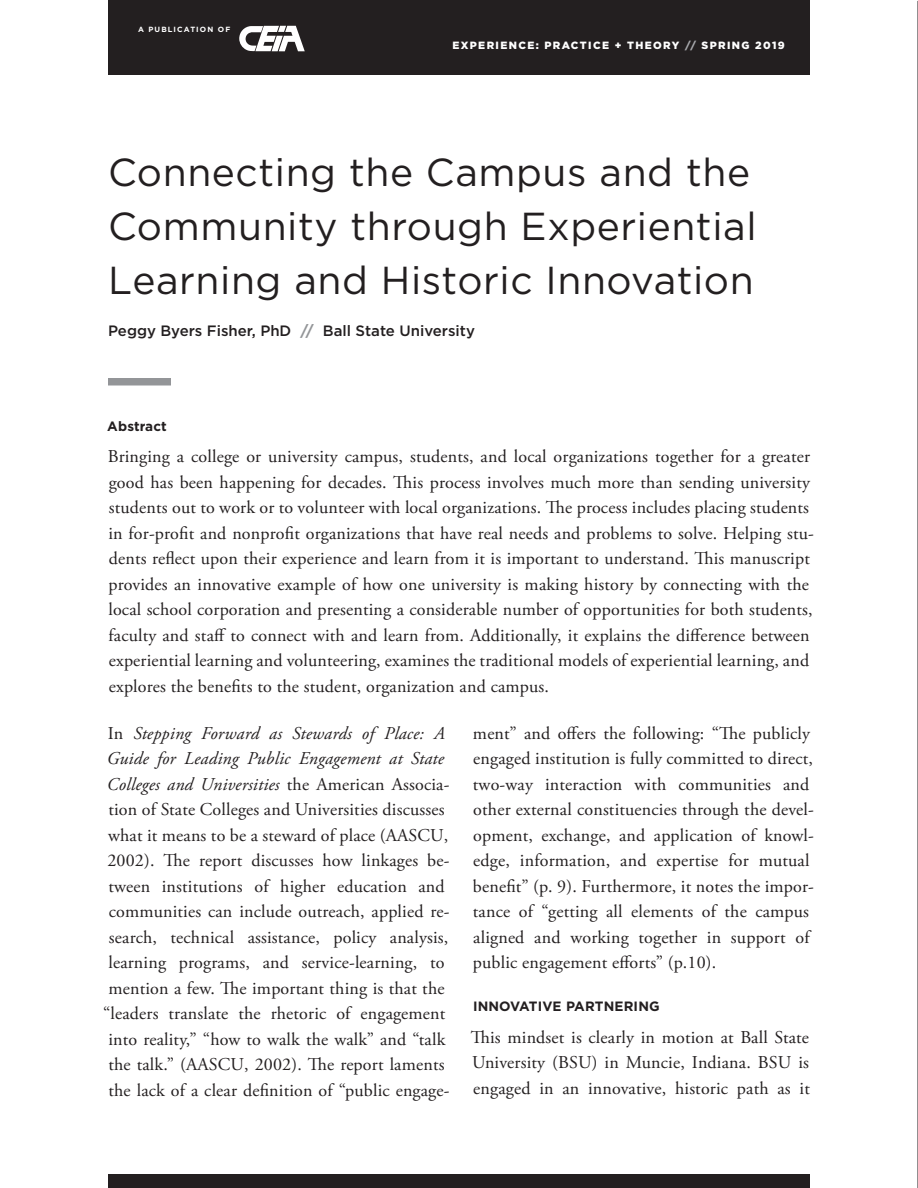
<style>
.page{position:relative;width:918px;height:1188px;background:#fff}
.page>*{position:absolute;margin:0;border:0;box-sizing:border-box;transform-origin:0 0}
.t1{font:39px/54px "Gotham";letter-spacing:.015em;color:#231f20}
.t2{font:18px/25.5px "Adobe Garamond Pro";letter-spacing:.01em;color:#231f20}
.t3{font:500 15px "Gotham";color:#231f20}
.t4{font:700 13.5px "Gotham";letter-spacing:.01em;color:#231f20}
.t5{font:900 10.5px "Gotham";letter-spacing:.13em;color:#fff}
.t6{font:700 7.5px "Gotham";letter-spacing:.15em;color:#fff}
.s1{color:#a8a9ad}
.s2{font-weight:700;color:#939598}
.s3{font-style:italic}
</style>
<div class="page">
<div style="left:108px;top:0;width:702px;height:75px;background:#231f20"></div>
<div style="left:108px;top:378px;width:63px;height:8px;background:#939598"></div>
<div style="left:108px;top:1174px;width:702px;height:14px;background:#231f20"></div>
<hr style="left:917px;top:1px;width:1px;height:1187px;background:#231f20">
<svg style="left:239px;top:26px;width:66px;height:25px"></svg>
<p class="t6" style="left:138px;top:24px;width:94px">A PUBLICATION OF</p>
<p class="t5" style="left:452px;top:38px;width:334px">EXPERIENCE: PRACTICE + THEORY <span class="s1">//</span> SPRING 2019</p>
<h1 class="t1" style="left:108px;top:145px;width:650px">Connecting the Campus and the<br>Community through Experiential<br>Learning and Historic Innovation</h1>
<p class="t3" style="left:108px;top:321px;width:369px">Peggy Byers Fisher, PhD <span class="s2">//</span> Ball State University</p>
<p class="t4" style="left:107px;top:417px;width:61px">Abstract</p>
<p class="t2" style="left:108px;top:444px;width:708px">Bringing a college or university campus, students, and local organizations together for a greater good has been happening for decades. This process involves much more than sending university students out to work or to volunteer with local organizations. The process includes placing students in for-profit and nonprofit organizations that have real needs and problems to solve. Helping stu&shy;dents reflect upon their experience and learn from it is important to understand. This manuscript provides an innovative example of how one university is making history by connecting with the local school corporation and presenting a considerable number of opportunities for both students, faculty and staff to connect with and learn from. Additionally, it explains the difference between experiential learning and volunteering, examines the traditional models of experiential learning, and explores the benefits to the student, organization and campus.</p>
<p class="t2" style="left:103px;top:721px;width:348px;text-align:center">In <span class="s3">Stepping Forward as Stewards of Place: A Guide for Leading Public Engagement at State Colleges and Universities</span> the American Associa&shy;tion of State Colleges and Universities discusses what it means to be a steward of place (AASCU, 2002). The report discusses how linkages be&shy;tween institutions of higher education and communities can include outreach, applied re&shy;search, technical assistance, policy analysis, learning programs, and service-learning, to mention a few. The important thing is that the “leaders translate the rhetoric of engagement into reality,” “how to walk the walk” and “talk the talk.” (AASCU, 2002). The report laments the lack of a clear definition of “public engage-</p>
<p class="t2" style="left:473px;top:721px;width:343px">ment” and offers the following: “The publicly engaged institution is fully committed to direct, two-way interaction with communities and other external constituencies through the devel&shy;opment, exchange, and application of knowl&shy;edge, information, and expertise for mutual benefit” (p. 9). Furthermore, it notes the impor&shy;tance of “getting all elements of the campus aligned and working together in support of public engagement efforts” (p.10).</p>
<p class="t4" style="left:473px;top:998px;width:188px">INNOVATIVE PARTNERING</p>
<p class="t2" style="left:471px;top:1025px;width:341px;text-align:justify">This mindset is clearly in motion at Ball State University (BSU) in Muncie, Indiana. BSU is engaged in an innovative, historic path as it</p>
</div>
